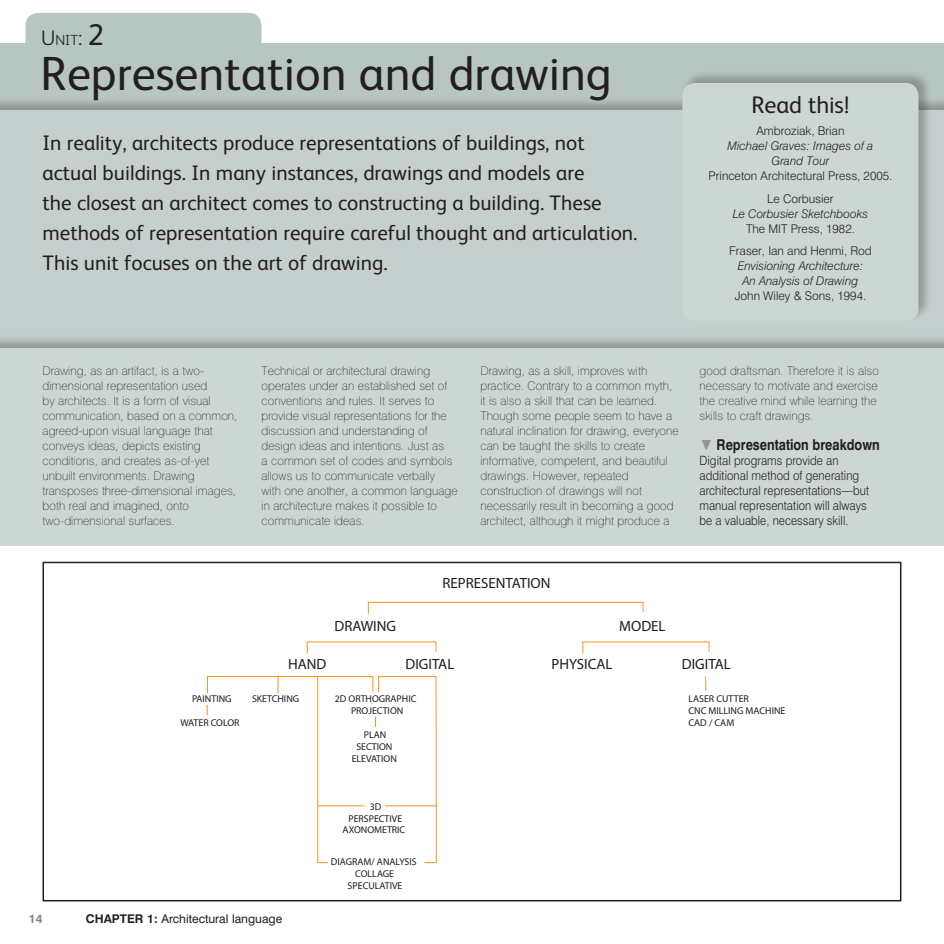
<style>
.page{position:relative;width:944px;height:944px;background:#fff}
.page>*{position:absolute;margin:0;border:0;box-sizing:border-box;transform-origin:0 0}
.t1{font:48px "FS Albert";color:#231f20}
.t2{font:24px "FS Albert";letter-spacing:-.01em;color:#231f20}
.t3{font:21px/30px "FS Albert";color:#231f20}
.t4{font:700 15px "Swiss 721 BT";color:#231f20;scale:.85 1}
.t5{font:300 14.85px "Frutiger";color:#201d1e}
.t6{font:300 14.7px "FS Albert";color:#231f20}
.t7{font:300 12.75px/15px "Swiss 721 BT";letter-spacing:.005em;color:#231f20;scale:.9 1}
.t8{font:100 12px/15px "Swiss 721 BT";letter-spacing:.005em;color:#231f20}
.t9{font:300 12px/22.5px "Swiss 721 BT";color:#231f20;text-align:center}
.t10{font:italic 300 12px/15px "Swiss 721 BT";color:#231f20;text-align:center}
.t11{font:12px "Swiss 721 BT";color:#231f20}
.t12{font:700 12px "Swiss 721 BT";color:#808285}
.t13{font:300 9.9px/11.9px "Frutiger";color:#201d1e;text-align:center}
.s1{font-size:21px}
.s2{font-weight:400;font-size:30px}
.s3{font-family:"Newspaper Pi BT";font-weight:400;font-size:13.5px;color:#939598}
.s4{font-weight:700}
</style>
<div class="page">
<div style="left:0;top:43px;width:944px;height:70px;background:#b8c6c2"></div>
<div style="left:0;top:97px;width:944px;height:266px;background:#231f20;opacity:.3"></div>
<div style="left:0;top:110px;width:944px;height:253px;background:#c5cfcd"></div>
<div style="left:0;top:335px;width:944px;height:211px;background:#231f20;opacity:.3"></div>
<div style="left:0;top:349px;width:944px;height:197px;background:#ccd6d3"></div>
<div style="left:26px;top:13px;width:235px;height:51px;background:#b8c6c2;border-radius:13px"></div>
<div style="left:43px;top:562px;width:858px;height:339px;border:2px solid #231f20"></div>
<div style="left:681px;top:69px;width:251px;height:252px;background:#231f20;opacity:.3"></div>
<div style="left:682px;top:83px;width:236px;height:238px;background:#ccd6d3;border-radius:13px"></div>
<svg style="left:206px;top:601px;width:504px;height:263px"></svg>
<hr style="left:706px;top:676px;width:44px;height:3px;background:#fff">
<p class="t6" style="left:41px;top:32px;width:65px"><span class="s1">U</span>nit<span class="s1">:</span> <span class="s2">2</span></p>
<h1 class="t1" style="left:40px;top:46px;width:573px">Representation and drawing</h1>
<p class="t3" style="left:43px;top:128px;width:596px">In reality, architects produce representations of buildings, not actual buildings. In many instances, drawings and models are<br>the closest an architect comes to constructing a building. These methods of representation require careful thought and articulation.<br>This unit focuses on the art of drawing.</p>
<h2 class="t2" style="left:751px;top:91px;width:100px">Read this!</h2>
<p class="t9" style="left:756px;top:119px;width:90px">Ambroziak, Brian</p>
<p class="t10" style="left:728px;top:138px;width:147px">Michael Graves: Images of a<br>Grand Tour</p>
<p class="t9" style="left:709px;top:164px;width:185px">Princeton Architectural Press, 2005.<br>Le Corbusier</p>
<p class="t10" style="left:733px;top:206px;width:137px">Le Corbusier Sketchbooks</p>
<p class="t9" style="left:729px;top:217px;width:144px">The MIT Press, 1982.<br>Fraser, Ian and Henmi, Rod</p>
<p class="t10" style="left:738px;top:258px;width:127px">Envisioning Architecture:<br>An Analysis of Drawing</p>
<p class="t9" style="left:735px;top:284px;width:133px">John Wiley &amp; Sons, 1994.</p>
<p class="t8" style="left:43px;top:363px;width:196px">Drawing, as an artifact, is a two&shy;dimensional representation used<br>by architects. It is a form of visual communication, based on a common, agreed-upon visual language that conveys ideas, depicts existing conditions, and creates as-of-yet unbuilt environments. Drawing transposes three-dimensional images, both real and imagined, onto two-dimensional surfaces.</p>
<p class="t8" style="left:261px;top:363px;width:198px">Technical or architectural drawing operates under an established set of conventions and rules. It serves to provide visual representations for the discussion and understanding of design ideas and intentions. Just as<br>a common set of codes and symbols allows us to communicate verbally<br>with one another, a common language in architecture makes it possible to communicate ideas.</p>
<p class="t8" style="left:480px;top:363px;width:200px">Drawing, as a skill, improves with practice. Contrary to a common myth, it is also a skill that can be learned.<br>Though some people seem to have a natural inclination for drawing, everyone can be taught the skills to create informative, competent, and beautiful drawings. However, repeated construction of drawings will not necessarily result in becoming a good architect, although it might produce a</p>
<p class="t5" style="left:335px;top:618px;width:63px">DRAWING</p>
<p class="t5" style="left:443px;top:576px;width:110px">REPRESENTATION</p>
<p class="t5" style="left:619px;top:618px;width:48px">MODEL</p>
<p class="t8" style="left:699px;top:363px;width:181px">good draftsman. Therefore it is also necessary to motivate and exercise the creative mind while learning the skills to craft drawings.</p>
<p class="t4" style="left:699px;top:436px;width:213px"><span class="s3">X</span> Representation breakdown</p>
<p class="t7" style="left:699px;top:453px;width:190px">Digital programs provide an additional method of generating architectural representations—but manual representation will always be a valuable, necessary skill.</p>
<p class="t12" style="left:29px;top:911px;width:15px">14</p>
<p class="t13" style="left:192px;top:694px;width:41px">PAINTING</p>
<p class="t13" style="left:181px;top:717px;width:61px">WATER COLOR</p>
<p class="t5" style="left:288px;top:656px;width:40px">HAND</p>
<p class="t5" style="left:405px;top:656px;width:50px">DIGITAL</p>
<p class="t5" style="left:551px;top:656px;width:63px">PHYSICAL</p>
<p class="t5" style="left:682px;top:656px;width:50px">DIGITAL</p>
<p class="t13" style="left:252px;top:694px;width:49px">SKETCHING</p>
<p class="t13" style="left:335px;top:694px;width:83px">2D ORTHOGRAPHIC<br>PROJECTION</p>
<p class="t13" style="left:352px;top:729px;width:47px">PLAN<br>SECTION<br>ELEVATION</p>
<p class="t13" style="left:688px;top:694px;width:98px;text-align:left">LASER CUTTER<br>CNC MILLING MACHINE<br>CAD / CAM</p>
<p class="t13" style="left:343px;top:801px;width:64px">3D<br>PERSPECTIVE<br>AXONOMETRIC</p>
<p class="t13" style="left:331px;top:856px;width:87px">DIAGRAM/ ANALYSIS<br>COLLAGE<br>SPECULATIVE</p>
<p class="t11" style="left:86px;top:911px;width:198px"><span class="s4">CHAPTER 1:</span> Architectural language</p>
</div>
